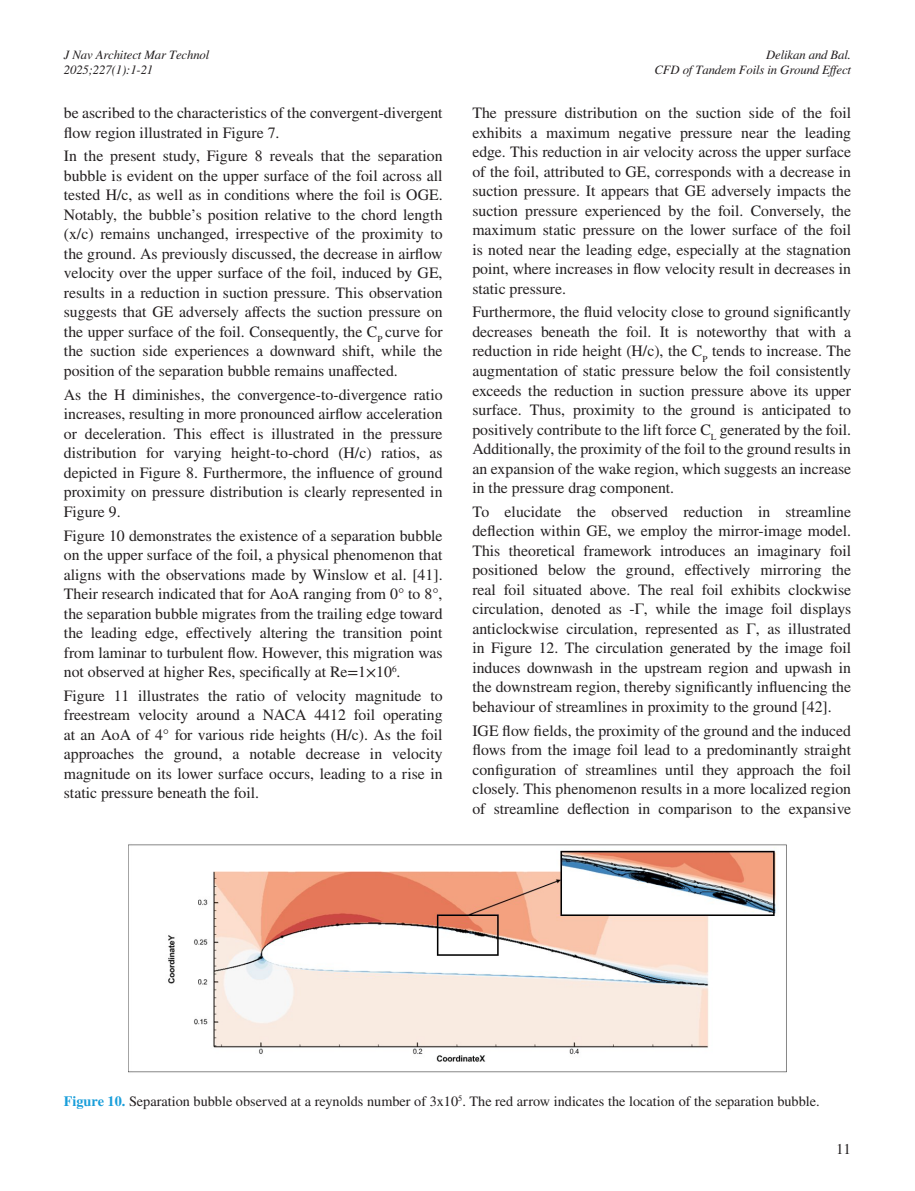
<style>
.page{position:relative;width:915px;height:1191px;background:#fff}
.page>*{position:absolute;margin:0;border:0;box-sizing:border-box;transform-origin:0 0}
.Normal_wrd_1{font:15.75px/19.5px "STIX General";color:#231f20;text-align:justify}
.t1{font:15px "STIX General";color:#231f20}
.RESİM-ALTI{font:14.25px "STIX General";color:#231f20}
.t2{font:italic 12.75px/15px "STIX General";letter-spacing:-.01em;color:#231f20;text-align:right}
.s1{font-weight:700;color:#199eda}
</style>
<div class="page">
<img style="left:128px;top:844px;width:658px;height:229px">
<p class="t2" style="left:64px;top:47px;width:147px;text-align:left">J Nav Architect Mar Technol<br>2025;227(1):1-21</p>
<p class="Normal_wrd_1" style="left:64px;top:104px;width:380px">be ascribed to the characteristics of the convergent-divergent flow region illustrated in Figure 7.</p>
<p class="Normal_wrd_1" style="left:64px;top:147px;width:380px">In the present study, Figure 8 reveals that the separation bubble is evident on the upper surface of the foil across all tested H/c, as well as in conditions where the foil is OGE.<br>Notably, the bubble’s position relative to the chord length (x/c) remains unchanged, irrespective of the proximity to the ground. As previously discussed, the decrease in airflow velocity over the upper surface of the foil, induced by GE, results in a reduction in suction pressure. This observation suggests that GE adversely affects the suction pressure on the upper surface of the foil. Consequently, the C<sub>P</sub> curve for the suction side experiences a downward shift, while the position of the separation bubble remains unaffected.</p>
<p class="Normal_wrd_1" style="left:64px;top:385px;width:380px">As the H diminishes, the convergence-to-divergence ratio increases, resulting in more pronounced airflow acceleration or deceleration. This effect is illustrated in the pressure distribution for varying height-to-chord (H/c) ratios, as depicted in Figure 8. Furthermore, the influence of ground proximity on pressure distribution is clearly represented in Figure 9.</p>
<p class="Normal_wrd_1" style="left:64px;top:526px;width:380px">Figure 10 demonstrates the existence of a separation bubble on the upper surface of the foil, a physical phenomenon that aligns with the observations made by Winslow et al. [41].<br>Their research indicated that for AoA ranging from 0° to 8°, the separation bubble migrates from the trailing edge toward the leading edge, effectively altering the transition point from laminar to turbulent flow. However, this migration was not observed at higher Res, specifically at Re=1×10<sup>6</sup>.</p>
<p class="Normal_wrd_1" style="left:64px;top:686px;width:380px">Figure 11 illustrates the ratio of velocity magnitude to freestream velocity around a NACA 4412 foil operating at an AoA of 4° for various ride heights (H/c). As the foil approaches the ground, a notable decrease in velocity magnitude on its lower surface occurs, leading to a rise in static pressure beneath the foil.</p>
<p class="t2" style="left:654px;top:47px;width:198px">Delikan and Bal.<br>CFD of Tandem Foils in Ground Effect</p>
<p class="Normal_wrd_1" style="left:472px;top:104px;width:380px">The pressure distribution on the suction side of the foil exhibits a maximum negative pressure near the leading edge. This reduction in air velocity across the upper surface of the foil, attributed to GE, corresponds with a decrease in suction pressure. It appears that GE adversely impacts the suction pressure experienced by the foil. Conversely, the maximum static pressure on the lower surface of the foil is noted near the leading edge, especially at the stagnation point, where increases in flow velocity result in decreases in static pressure.</p>
<p class="Normal_wrd_1" style="left:472px;top:303px;width:380px">Furthermore, the fluid velocity close to ground significantly decreases beneath the foil. It is noteworthy that with a reduction in ride height (H/c), the C<sub>P</sub> tends to increase. The augmentation of static pressure below the foil consistently exceeds the reduction in suction pressure above its upper surface. Thus, proximity to the ground is anticipated to positively contribute to the lift force C<sub>L</sub> generated by the foil.<br>Additionally, the proximity of the foil to the ground results in an expansion of the wake region, which suggests an increase in the pressure drag component.</p>
<p class="Normal_wrd_1" style="left:472px;top:502px;width:380px">To elucidate the observed reduction in streamline deflection within GE, we employ the mirror-image model.<br>This theoretical framework introduces an imaginary foil positioned below the ground, effectively mirroring the real foil situated above. The real foil exhibits clockwise circulation, denoted as -Γ, while the image foil displays anticlockwise circulation, represented as Γ, as illustrated in Figure 12. The circulation generated by the image foil induces downwash in the upstream region and upwash in the downstream region, thereby significantly influencing the behaviour of streamlines in proximity to the ground [42].</p>
<p class="Normal_wrd_1" style="left:472px;top:721px;width:380px">IGE flow fields, the proximity of the ground and the induced flows from the image foil lead to a predominantly straight configuration of streamlines until they approach the foil closely. This phenomenon results in a more localized region of streamline deflection in comparison to the expansive</p>
<p class="RESİM-ALTI" style="left:64px;top:1091px;width:757px"><span class="s1">Figure 10.</span> Separation bubble observed at a reynolds number of 3x10<sup>5</sup>. The red arrow indicates the location of the separation bubble.</p>
<p class="t1" style="left:835px;top:1138px;width:16px">11</p>
</div>
